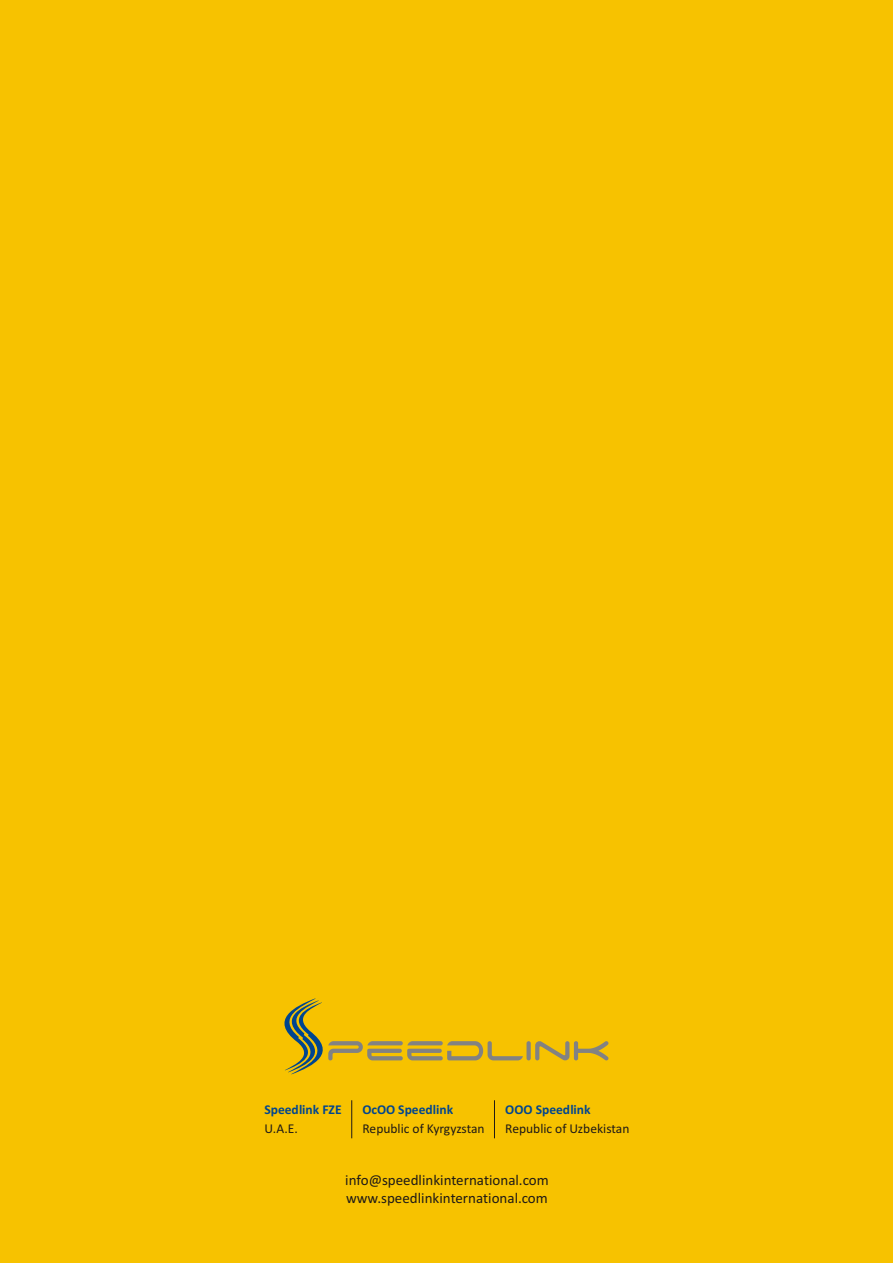
<style>
.page{position:relative;width:894px;height:1263px;background:#fff}
.page>*{position:absolute;margin:0;border:0;box-sizing:border-box;transform-origin:0 0}
.t1{font:15px/18.3px "Calibri";color:#1f1a17}
.t2{font:13.5px "Calibri";color:#1f1a17}
.t3{font:700 13.5px "Calibri";color:#00458f}
</style>
<div class="page">
<div style="left:0;top:0;width:893px;height:1263px;background:#f7c200"></div>
<svg style="left:284px;top:998px;width:324px;height:76px"></svg>
<hr style="left:351px;top:1100px;width:1px;height:38px;background:#1f1a17">
<hr style="left:494px;top:1100px;width:1px;height:38px;background:#1f1a17">
<p class="t3" style="left:264px;top:1104px;width:79px">Speedlink FZE</p>
<p class="t2" style="left:264px;top:1123px;width:35px">U.A.E.</p>
<p class="t3" style="left:363px;top:1104px;width:92px">OcOO Speedlink</p>
<p class="t2" style="left:363px;top:1123px;width:124px">Republic of Kyrgyzstan</p>
<p class="t3" style="left:505px;top:1104px;width:87px">OOO Speedlink</p>
<p class="t2" style="left:505px;top:1123px;width:126px">Republic of Uzbekistan</p>
<p class="t1" style="left:345px;top:1172px;width:205px">info@speedlinkinternational.com www.speedlinkinternational.com</p>
</div>
